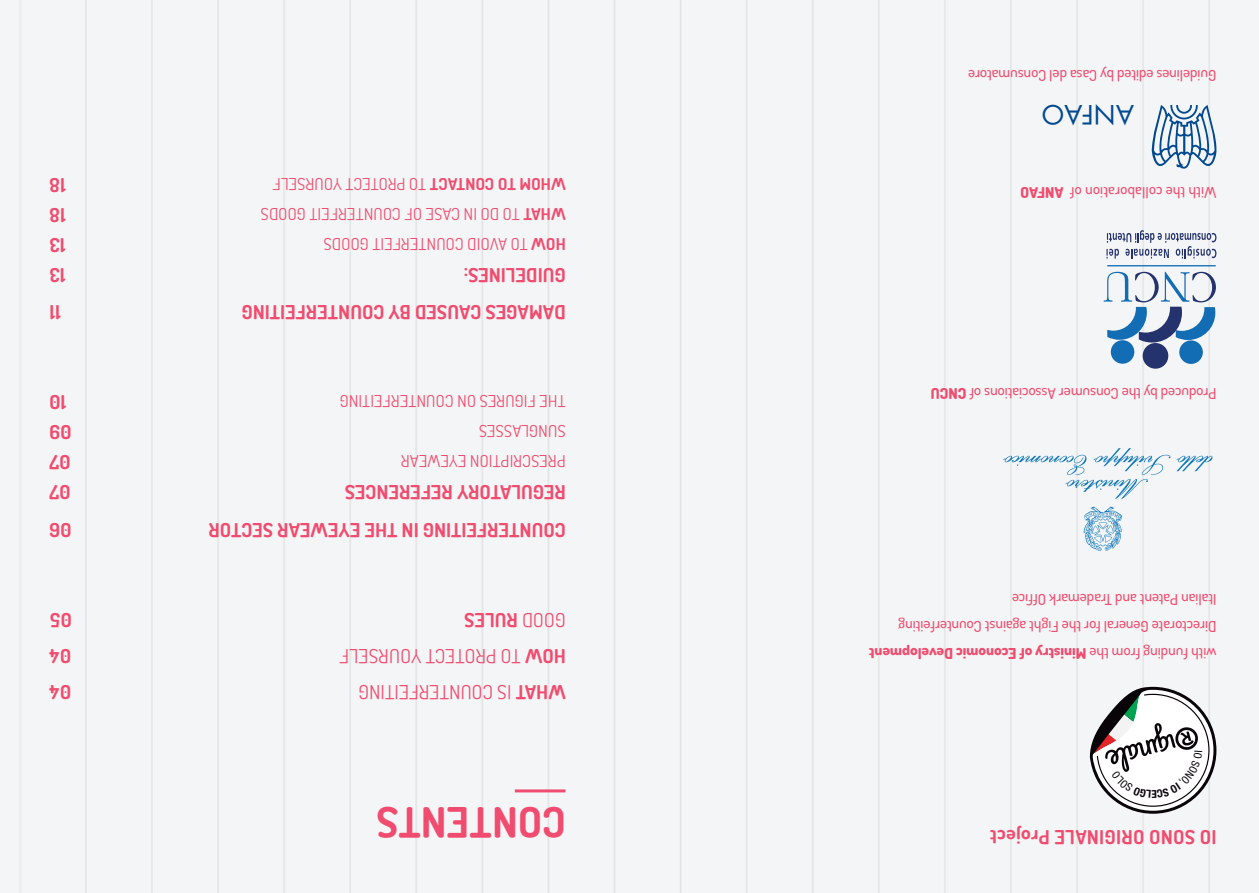
<style>
.page{position:relative;width:1259px;height:893px;background:#f4f5f6}
.page>*{position:absolute;margin:0;border:0;box-sizing:border-box;transform-origin:0 0}
.t1{font:700 42px "Dosis";color:#f04c6f}
.t2{font:25.8px "Futura";letter-spacing:.02em;color:#014990}
.t3{font:700 19.5px "Dosis";letter-spacing:.01em;color:#f04c6f}
.t4{font:19.5px "Dosis";letter-spacing:.01em;color:#f04c6f}
.t5{font:16.5px "Dosis";letter-spacing:.01em;color:#f04c6f}
.t6{font:700 16.5px "Dosis";letter-spacing:.01em;color:#f04c6f}
.t7{font:500 15px/27px "Dosis";color:#f04c6f}
.s1{font-weight:700}
.s2{font-weight:400}
.s3{font-weight:800}
</style>
<div class="page">
<hr style="left:515px;top:789px;width:50px;height:3px;background:#f04c6f">
<div style="left:1179px;top:340px;width:23px;height:24px;background:#126db5;border-radius:50%"></div>
<div style="left:1142px;top:343px;width:26px;height:26px;background:#24326e;border-radius:50%"></div>
<div style="left:1110px;top:340px;width:24px;height:24px;background:#126db5;border-radius:50%"></div>
<svg style="left:1103px;top:272px;width:113px;height:71px"></svg>
<hr style="left:1107px;top:265px;width:108px;height:1px;background:#126db5">
<svg style="left:1106px;top:230px;width:110px;height:29px"></svg>
<div style="left:983px;top:438px;width:243px;height:127px;background:#f4f5f6"></div>
<svg style="left:1176px;top:456px;width:36px;height:15px"></svg>
<svg style="left:1003px;top:448px;width:167px;height:51px"></svg>
<svg style="left:1083px;top:507px;width:39px;height:44px"></svg>
<svg style="left:1151px;top:105px;width:65px;height:64px"></svg>
<svg style="left:1080px;top:687px;width:136px;height:127px"></svg>
<h3 class="t3" style="left:66px;top:198px;width:18px;rotate:-180deg">18</h3>
<p class="t5" style="left:426px;top:195px;width:155px;rotate:-180deg">TO PROTECT YO SRU ELF</p>
<p class="t6" style="left:494px;top:195px;width:11px;rotate:-180deg">CONTACT</p>
<p class="t6" style="left:516px;top:195px;width:10px;rotate:-180deg">TO</p>
<p class="t6" style="left:566px;top:195px;width:36px;rotate:-180deg">WHOM</p>
<h3 class="t3" style="left:66px;top:228px;width:18px;rotate:-180deg">18</h3>
<p class="t5" style="left:520px;top:225px;width:248px;rotate:-180deg">TO DO IN CASE OF COU NTERFEIT GOODS</p>
<p class="t6" style="left:566px;top:225px;width:35px;rotate:-180deg">WHAT</p>
<h3 class="t3" style="left:65px;top:258px;width:17px;rotate:-180deg">13</h3>
<p class="t5" style="left:566px;top:255px;width:231px;rotate:-180deg"><span class="s1">H WO</span> TO AVOID COUNTERFEIT GOODS</p>
<h3 class="t3" style="left:65px;top:288px;width:17px;rotate:-180deg">13</h3>
<h3 class="t3" style="left:478px;top:288px;width:16px;rotate:-180deg">S:</h3>
<h3 class="t3" style="left:515px;top:288px;width:20px;rotate:-180deg">I N EL</h3>
<h3 class="t3" style="left:566px;top:288px;width:33px;rotate:-180deg">GUIDE</h3>
<h3 class="t3" style="left:61px;top:325px;width:13px;rotate:-180deg">11</h3>
<h3 class="t3" style="left:253px;top:325px;width:12px;rotate:-180deg">G</h3>
<h3 class="t3" style="left:362px;top:325px;width:23px;rotate:-180deg">UNTERFEITIN</h3>
<h3 class="t3" style="left:411px;top:325px;width:38px;rotate:-180deg">BYCO</h3>
<h3 class="t3" style="left:459px;top:325px;width:33px;rotate:-180deg">USED</h3>
<h3 class="t3" style="left:517px;top:325px;width:48px;rotate:-180deg">EG SCA</h3>
<h3 class="t3" style="left:566px;top:325px;width:13px;rotate:-180deg">DAMA</h3>
<h3 class="t3" style="left:66px;top:415px;width:18px;rotate:-180deg">10</h3>
<p class="t5" style="left:435px;top:412px;width:18px;rotate:-180deg">nterfeitingu</p>
<p class="t5" style="left:454px;top:412px;width:9px;rotate:-180deg">co</p>
<p class="t5" style="left:488px;top:412px;width:21px;rotate:-180deg">son</p>
<p class="t5" style="left:515px;top:412px;width:19px;rotate:-180deg">r eu</p>
<p class="t5" style="left:536px;top:412px;width:8px;rotate:-180deg">fig</p>
<p class="t5" style="left:566px;top:412px;width:18px;rotate:-180deg">h eT</p>
<h3 class="t3" style="left:71px;top:445px;width:23px;rotate:-180deg">09</h3>
<p class="t5" style="left:512px;top:442px;width:35px;rotate:-180deg">ss se</p>
<p class="t5" style="left:566px;top:442px;width:28px;rotate:-180deg">n g l auS</p>
<h3 class="t3" style="left:70px;top:475px;width:22px;rotate:-180deg">07</h3>
<p class="t5" style="left:440px;top:472px;width:21px;rotate:-180deg">wear</p>
<p class="t5" style="left:466px;top:472px;width:10px;rotate:-180deg">eye</p>
<p class="t5" style="left:509px;top:472px;width:18px;rotate:-180deg">t i o np</p>
<p class="t5" style="left:539px;top:472px;width:16px;rotate:-180deg">c r is</p>
<p class="t5" style="left:566px;top:472px;width:10px;rotate:-180deg">Pre</p>
<h3 class="t3" style="left:70px;top:505px;width:22px;rotate:-180deg">07</h3>
<h3 class="t3" style="left:355px;top:505px;width:12px;rotate:-180deg">S</h3>
<h3 class="t3" style="left:468px;top:505px;width:28px;rotate:-180deg">YREFERENCE</h3>
<h3 class="t3" style="left:544px;top:505px;width:45px;rotate:-180deg">GULATOR</h3>
<h3 class="t3" style="left:566px;top:505px;width:12px;rotate:-180deg">RE</h3>
<h3 class="t3" style="left:71px;top:543px;width:23px;rotate:-180deg">06</h3>
<h3 class="t3" style="left:273px;top:543px;width:22px;rotate:-180deg">SECTOR</h3>
<h3 class="t3" style="left:397px;top:543px;width:99px;rotate:-180deg">HT E WEYE E A R</h3>
<h3 class="t3" style="left:434px;top:543px;width:24px;rotate:-180deg">GIN</h3>
<h3 class="t3" style="left:543px;top:543px;width:23px;rotate:-180deg">UNTERFEITIN</h3>
<h3 class="t3" style="left:566px;top:543px;width:12px;rotate:-180deg">CO</h3>
<h3 class="t3" style="left:72px;top:633px;width:23px;rotate:-180deg">05</h3>
<h3 class="t3" style="left:566px;top:633px;width:103px;rotate:-180deg"><span class="s2">GOOD</span> RUL SE</h3>
<h3 class="t3" style="left:71px;top:669px;width:23px;rotate:-180deg">04</h3>
<h3 class="t4" style="left:566px;top:669px;width:228px;rotate:-180deg"><span class="s1">H WO</span> TO PROTECT YO SRU ELF</h3>
<h3 class="t3" style="left:71px;top:705px;width:23px;rotate:-180deg">04</h3>
<h3 class="t4" style="left:511px;top:705px;width:154px;rotate:-180deg">SI COUNTERFEITING</h3>
<h3 class="t3" style="left:566px;top:705px;width:41px;rotate:-180deg">WHAT</h3>
<h1 class="t1" style="left:398px;top:850px;width:23px;rotate:-180deg">S</h1>
<h1 class="t1" style="left:566px;top:850px;width:25px;rotate:-180deg">CONTENT</h1>
<p class="t7" style="left:1216px;top:89px;width:250px;rotate:-180deg">Guidelines edited by Casa del Consumatore</p>
<h2 class="t2" style="left:1134px;top:132px;width:94px;rotate:-180deg">ANFAO</h2>
<p class="t7" style="left:1216px;top:206px;width:197px;rotate:-180deg">With the collaboration of <span class="s3">ANFAO</span></p>
<p class="t7" style="left:1216px;top:407px;width:287px;rotate:-180deg">Produced by the Consumer Associations of <span class="s3">CNCU</span></p>
<p class="t7" style="left:1216px;top:667px;width:349px;rotate:-180deg">with funding from the <span class="s3">Ministry of Economic Development<br></span>Directorate General for the Fight against Counterfeiting<br>Italian Patent and Trademark O ffice</p>
<h3 class="t3" style="left:1075px;top:850px;width:86px;rotate:-180deg">EL Project</h3>
<h3 class="t3" style="left:1115px;top:850px;width:22px;rotate:-180deg">I N AG</h3>
<h3 class="t3" style="left:1144px;top:850px;width:10px;rotate:-180deg">ORI</h3>
<h3 class="t3" style="left:1195px;top:850px;width:23px;rotate:-180deg">SONO</h3>
<h3 class="t3" style="left:1216px;top:850px;width:9px;rotate:-180deg">IO</h3>
</div>
